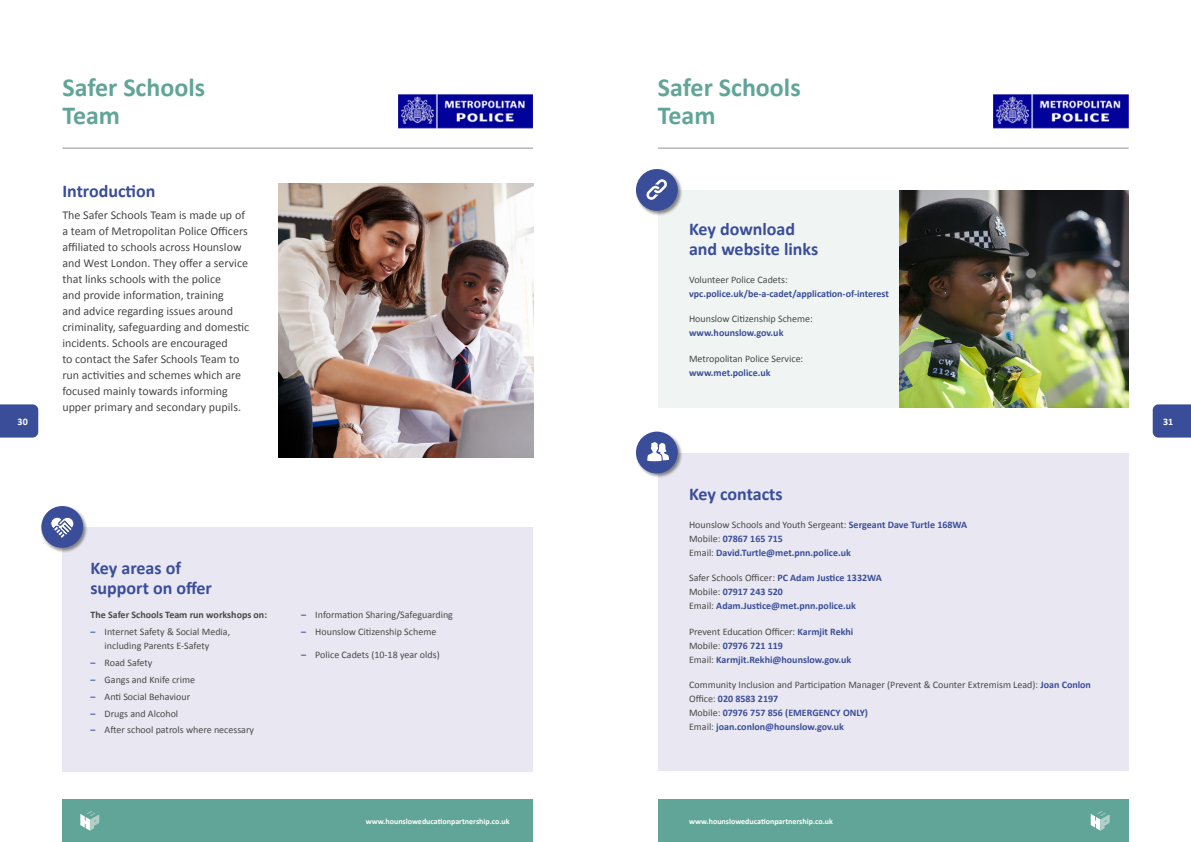
<style>
.page{position:relative;width:1191px;height:842px;background:#fff}
.page>*{position:absolute;margin:0;border:0;box-sizing:border-box;transform-origin:0 0}
.t1{font:700 26px/28px "Calibri";color:#61a598}
.t2{font:700 18px/20px "Calibri";color:#3a4d98}
.t3{font:12px/16px "Calibri";color:#484848}
.t4{font:10px/14px "Calibri";color:#484848}
.t5{font:700 10px/14px "Calibri";color:#3a4d98}
.t6{font:700 10px "Calibri";color:#484848}
.t7{font:700 10px "Calibri";color:#fff}
.t8{font:700 8px "Calibri";color:#fff}
.s1{font-weight:700;color:#3a4d98}
.s2{font-weight:400;color:#484848}
</style>
<div class="page">
<div style="left:658px;top:190px;width:470px;height:217px;background:#f0f5f3"></div>
<div style="left:635px;top:168px;width:47px;height:48px;background:#000;opacity:.45"></div>
<div style="left:636px;top:169px;width:42px;height:42px;background:#3a4d98;border-radius:50%"></div>
<svg style="left:646px;top:179px;width:21px;height:21px"></svg>
<div style="left:658px;top:453px;width:470px;height:318px;background:#e9e8f2"></div>
<div style="left:62px;top:527px;width:471px;height:244px;background:#e9e8f2"></div>
<hr style="left:62px;top:148px;width:471px;height:1px;background:#939393">
<hr style="left:658px;top:148px;width:470px;height:1px;background:#939393">
<div style="left:635px;top:431px;width:47px;height:47px;background:#000;opacity:.45"></div>
<div style="left:636px;top:432px;width:42px;height:41px;background:#3a4d98;border-radius:50%"></div>
<svg style="left:647px;top:442px;width:22px;height:19px"></svg>
<svg style="left:0;top:404px;width:38px;height:34px"></svg>
<svg style="left:1152px;top:404px;width:39px;height:34px"></svg>
<div style="left:40px;top:505px;width:48px;height:48px;background:#000;opacity:.45"></div>
<div style="left:41px;top:506px;width:42px;height:42px;background:#3a4d98;border-radius:50%"></div>
<svg style="left:50px;top:517px;width:24px;height:21px"></svg>
<img style="left:398px;top:95px;width:135px;height:33px">
<img style="left:994px;top:95px;width:134px;height:33px">
<img style="left:899px;top:190px;width:229px;height:217px">
<img style="left:279px;top:184px;width:254px;height:274px">
<div style="left:62px;top:799px;width:471px;height:43px;background:#61a598"></div>
<svg style="left:80px;top:811px;width:19px;height:20px"></svg>
<div style="left:658px;top:799px;width:470px;height:43px;background:#61a598"></div>
<svg style="left:1090px;top:811px;width:19px;height:20px"></svg>
<h1 class="t1" style="left:62px;top:73px;width:144px">Safer Schools<br>Team</h1>
<h2 class="t2" style="left:62px;top:181px;width:95px">Introduction</h2>
<p class="t3" style="left:62px;top:207px;width:188px">The Safer Schools Team is made up of a team of Metropolitan Police Officers affiliated to schools across Hounslow and West London. They offer a service that links schools with the police<br>and provide information, training<br>and advice regarding issues around criminality, safeguarding and domestic incidents. Schools are encouraged<br>to contact the Safer Schools Team to run activities and schemes which are focused mainly towards informing upper primary and secondary pupils.</p>
<h1 class="t1" style="left:658px;top:73px;width:144px">Safer Schools<br>Team</h1>
<h2 class="t2" style="left:689px;top:219px;width:131px">Key download and website links</h2>
<p class="t4" style="left:689px;top:273px;width:100px">Volunteer Police Cadets:</p>
<p class="t5" style="left:689px;top:287px;width:201px">vpc.police.uk/be-a-cadet/application-of-interest</p>
<p class="t4" style="left:689px;top:312px;width:125px">Hounslow Citizenship Scheme:</p>
<p class="t5" style="left:689px;top:326px;width:96px">www.hounslow.gov.uk</p>
<p class="t4" style="left:689px;top:351px;width:116px">Metropolitan Police Service:</p>
<p class="t5" style="left:689px;top:365px;width:83px">www.met.police.uk</p>
<p class="t7" style="left:18px;top:415px;width:12px">30</p>
<p class="t7" style="left:1163px;top:415px;width:12px">31</p>
<h2 class="t2" style="left:90px;top:558px;width:123px">Key areas of support on offer</h2>
<p class="t6" style="left:90px;top:609px;width:178px">The Safer Schools Team run workshops on:</p>
<p class="t4" style="left:105px;top:625px;width:127px;text-indent:-14px"><span class="s1">–</span> Internet Safety &amp; Social Media, including Parents E-Safety</p>
<p class="t4" style="left:90px;top:656px;width:63px"><span class="s1">–</span> Road Safety</p>
<p class="t4" style="left:90px;top:673px;width:106px"><span class="s1">–</span> Gangs and Knife crime</p>
<p class="t4" style="left:90px;top:689px;width:101px"><span class="s1">–</span> Anti Social Behaviour</p>
<p class="t4" style="left:90px;top:706px;width:89px"><span class="s1">–</span> Drugs and Alcohol</p>
<p class="t4" style="left:90px;top:723px;width:165px"><span class="s1">–</span> After school patrols where necessary</p>
<p class="t4" style="left:301px;top:608px;width:153px"><span class="s1">–</span> Information Sharing/Safeguarding</p>
<p class="t4" style="left:301px;top:625px;width:137px"><span class="s1">–</span> Hounslow Citizenship Scheme</p>
<p class="t4" style="left:301px;top:647px;width:140px"><span class="s1">–</span> Police Cadets (10-18 year olds)</p>
<h2 class="t2" style="left:689px;top:484px;width:95px">Key contacts</h2>
<p class="t5" style="left:689px;top:518px;width:280px"><span class="s2">Hounslow Schools and Youth Sergeant:</span> Sergeant Dave Turtle 168WA<br><span class="s2">Mobile:</span> 07867 165 715<br><span class="s2">Email:</span> David.Turtle@met.pnn.police.uk</p>
<p class="t5" style="left:689px;top:571px;width:194px"><span class="s2">Safer Schools Officer:</span> PC Adam Justice 1332WA<br><span class="s2">Mobile:</span> 07917 243 520<br><span class="s2">Email:</span> Adam.Justice@met.pnn.police.uk</p>
<p class="t5" style="left:689px;top:624px;width:166px"><span class="s2">Prevent Education Officer:</span> Karmjit Rekhi<br><span class="s2">Mobile:</span> 07976 721 119<br><span class="s2">Email:</span> Karmjit.Rekhi@hounslow.gov.uk</p>
<p class="t4" style="left:689px;top:678px;width:403px">Community Inclusion and Participation Manager (Prevent &amp; Counter Extremism Lead): <span class="s1">Joan Conlon </span>Office: <span class="s1">020 8583 2197<br></span>Mobile: <span class="s1">07976 757 856 (EMERGENCY ONLY)<br></span>Email: <span class="s1">joan.conlon@hounslow.gov.uk</span></p>
<p class="t8" style="left:366px;top:816px;width:145px">www.hounsloweducationpartnership.co.uk</p>
<p class="t8" style="left:689px;top:816px;width:145px">www.hounsloweducationpartnership.co.uk</p>
</div>
